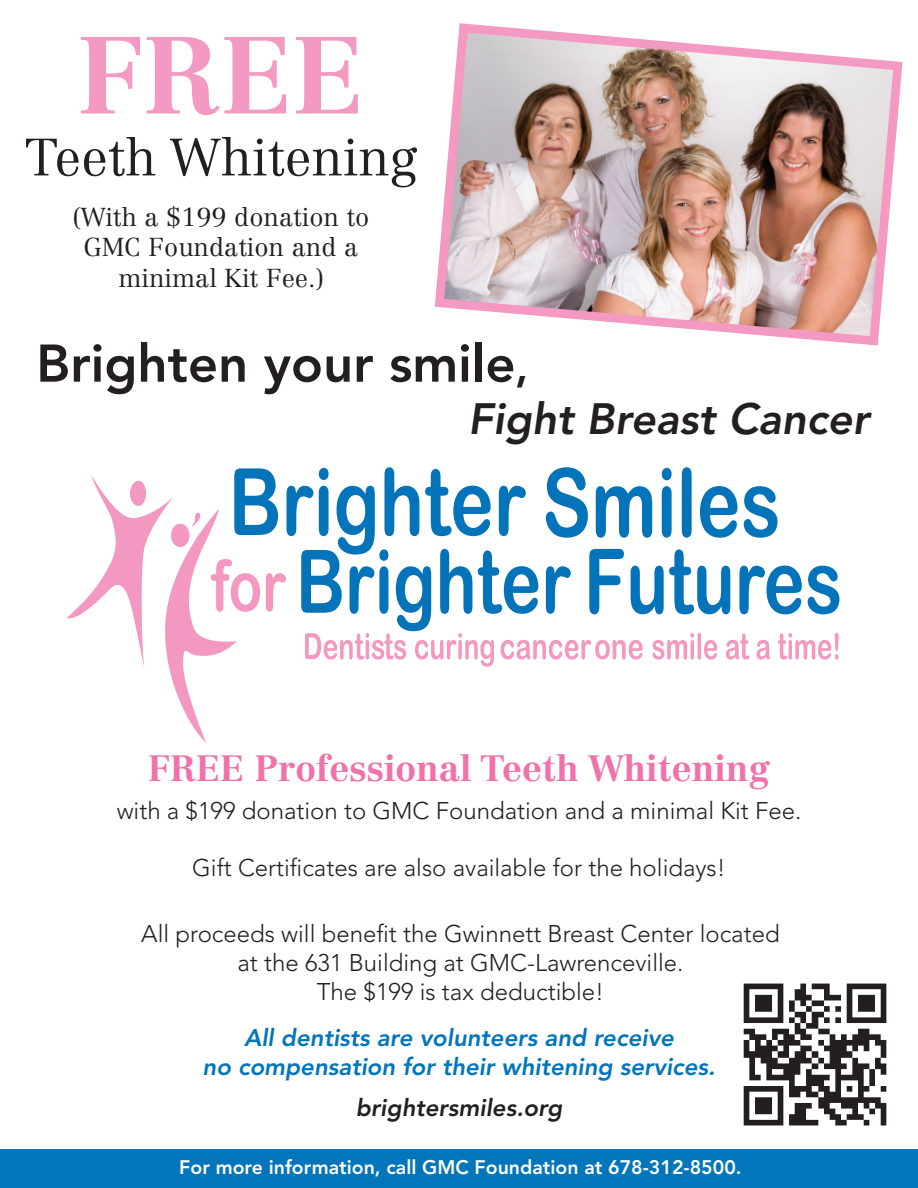
<style>
.page{position:relative;width:918px;height:1188px;background:#fff}
.page>*{position:absolute;margin:0;border:0;box-sizing:border-box;transform-origin:0 0}
.t1{font:700 107.55px "Centennial LT Std";color:#f499c2}
.t2{font:800 52.5px "Avenir LT Std";color:#231f20}
.t3{font:300 51.6px "Centennial LT Std";color:#231f20}
.t4{font:italic 800 43.5px "Avenir LT Std";color:#231f20}
.t5{font:700 36px "Centennial LT Std";color:#f171ab}
.t6{font:300 25.5px "Centennial LT Std";color:#231f20}
.t7{font:300 24px "Avenir LT Std";color:#231f20}
.t8{font:italic 800 24px "Avenir LT Std";color:#0275bb}
.t9{font:italic 800 24px "Avenir LT Std";color:#231f20}
.t10{font:800 19.5px "Avenir LT Std";color:#fff}
.s1{font-size:43.5px}
</style>
<div class="page">
<div style="left:0;top:1149px;width:918px;height:38px;background:#0275bb"></div>
<img style="left:434px;top:23px;width:469px;height:323px">
<svg style="left:67px;top:467px;width:772px;height:276px"></svg>
<img style="left:743px;top:983px;width:144px;height:143px">
<p class="t1" style="left:78px;top:11px;width:288px">FREE</p>
<p class="t3" style="left:25px;top:127px;width:394px">Teeth Whitening</p>
<p class="t6" style="left:73px;top:201px;width:298px">(With a $199 donation to</p>
<p class="t6" style="left:84px;top:232px;width:276px">GMC Foundation and a</p>
<p class="t6" style="left:118px;top:263px;width:207px">minimal Kit Fee.)</p>
<p class="t2" style="left:36px;top:332px;width:494px">Brighten your smile<span class="s1">,</span></p>
<p class="t4" style="left:468px;top:393px;width:403px">Fight Breast Cancer</p>
<p class="t5" style="left:148px;top:747px;width:623px">FREE Professional Teeth Whitening</p>
<p class="t7" style="left:117px;top:796px;width:686px">with a $199 donation to GMC Foundation and a minimal Kit Fee.</p>
<p class="t7" style="left:192px;top:854px;width:535px">Gift Certificates are also available for the holidays!</p>
<p class="t7" style="left:141px;top:920px;width:640px">All proceeds will benefit the Gwinnett Breast Center located</p>
<p class="t7" style="left:238px;top:949px;width:447px">at the 631 Building at GMC-Lawrenceville.</p>
<p class="t7" style="left:317px;top:977px;width:289px">The $199 is tax deductible!</p>
<p class="t8" style="left:244px;top:1023px;width:431px">All dentists are volunteers and receive</p>
<p class="t8" style="left:203px;top:1052px;width:514px">no compensation for their whitening services.</p>
<p class="t9" style="left:356px;top:1094px;width:208px">brightersmiles.org</p>
<p class="t10" style="left:179px;top:1156px;width:564px">For more information, call GMC Foundation at 678-312-8500.</p>
</div>
